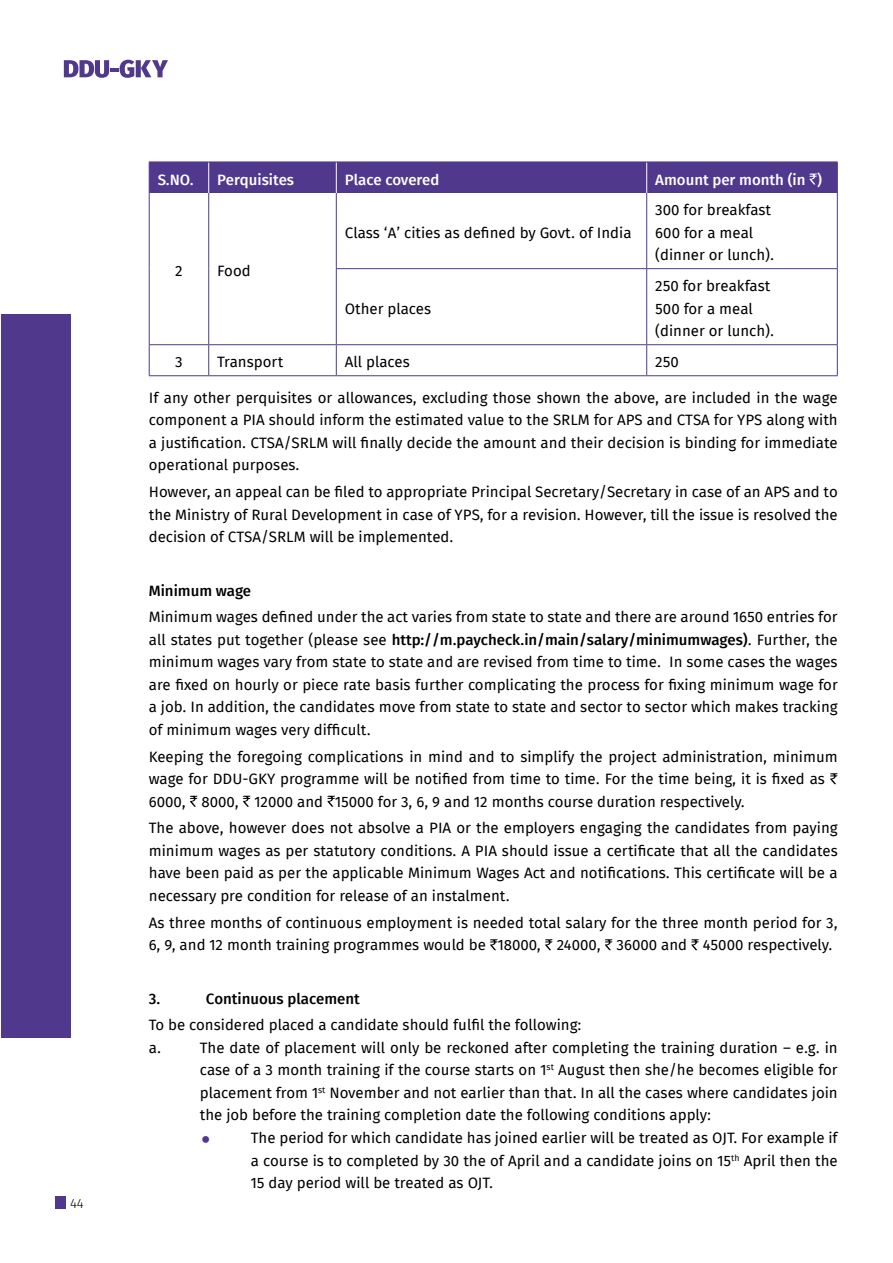
<style>
.page{position:relative;width:893px;height:1263px;background:#fff}
.page>*{position:absolute;margin:0;border:0;box-sizing:border-box;transform-origin:0 0}
.t1{font:15px/22.5px "Fira Sans";color:#000;text-align:justify}
.t2{font:500 15px "Fira Sans";color:#fff}
.t3{font:500 15px "Fira Sans";color:#000}
.t4{font:300 13.5px "Fira Sans";color:#000}
.s1{font-weight:500}
</style>
<div class="page">
<div style="left:1px;top:314px;width:69px;height:724px;background:#50388c"></div>
<div style="left:55px;top:1196px;width:11px;height:13px;background:#50388c"></div>
<svg style="left:64px;top:60px;width:104px;height:18px"></svg>
<svg style="left:150px;top:193px;width:687px;height:182px"></svg>
<hr style="left:149px;top:193px;width:1px;height:76px;background:#50388c">
<hr style="left:208px;top:193px;width:1px;height:76px;background:#50388c">
<hr style="left:336px;top:193px;width:1px;height:75px;background:#50388c">
<hr style="left:646px;top:193px;width:1px;height:75px;background:#50388c">
<hr style="left:837px;top:193px;width:1px;height:75px;background:#50388c">
<hr style="left:149px;top:269px;width:1px;height:75px;background:#50388c">
<hr style="left:208px;top:269px;width:1px;height:75px;background:#50388c">
<hr style="left:336px;top:268px;width:311px;height:1px;background:#50388c">
<hr style="left:336px;top:269px;width:1px;height:75px;background:#50388c">
<hr style="left:647px;top:268px;width:191px;height:1px;background:#50388c">
<hr style="left:646px;top:269px;width:1px;height:75px;background:#50388c">
<hr style="left:837px;top:269px;width:1px;height:75px;background:#50388c">
<hr style="left:149px;top:344px;width:60px;height:1px;background:#50388c">
<hr style="left:149px;top:345px;width:1px;height:30px;background:#50388c">
<hr style="left:209px;top:344px;width:127px;height:1px;background:#50388c">
<hr style="left:208px;top:345px;width:1px;height:30px;background:#50388c">
<hr style="left:336px;top:344px;width:311px;height:1px;background:#50388c">
<hr style="left:336px;top:345px;width:1px;height:30px;background:#50388c">
<hr style="left:647px;top:344px;width:191px;height:1px;background:#50388c">
<hr style="left:646px;top:345px;width:1px;height:30px;background:#50388c">
<hr style="left:837px;top:345px;width:1px;height:30px;background:#50388c">
<hr style="left:149px;top:375px;width:60px;height:1px;background:#50388c">
<hr style="left:209px;top:375px;width:127px;height:1px;background:#50388c">
<hr style="left:336px;top:375px;width:311px;height:1px;background:#50388c">
<hr style="left:647px;top:375px;width:191px;height:1px;background:#50388c">
<hr style="left:837px;top:162px;width:1px;height:31px;background:#50388c">
<div style="left:149px;top:162px;width:688px;height:31px;background:#50388c"></div>
<svg style="left:830px;top:773px;width:8px;height:11px"></svg>
<svg style="left:190px;top:796px;width:8px;height:11px"></svg>
<svg style="left:243px;top:796px;width:8px;height:11px"></svg>
<svg style="left:327px;top:796px;width:8px;height:11px"></svg>
<svg style="left:490px;top:939px;width:8px;height:11px"></svg>
<svg style="left:545px;top:939px;width:8px;height:11px"></svg>
<svg style="left:605px;top:939px;width:7px;height:11px"></svg>
<svg style="left:691px;top:939px;width:8px;height:11px"></svg>
<p class="t4" style="left:70px;top:1193px;width:15px">44</p>
<p class="t2" style="left:158px;top:169px;width:37px">S.NO.</p>
<p class="t2" style="left:217px;top:169px;width:78px">Perquisites</p>
<p class="t2" style="left:345px;top:169px;width:96px">Place covered</p>
<p class="t2" style="left:655px;top:169px;width:168px">Amount per month (in )</p>
<p class="t1" style="left:175px;top:260px;width:9px">2</p>
<p class="t1" style="left:217px;top:260px;width:35px">Food</p>
<p class="t1" style="left:345px;top:222px;width:288px">Class ‘A’ cities as defined by Govt. of India</p>
<p class="t1" style="left:345px;top:298px;width:88px">Other places</p>
<p class="t1" style="left:655px;top:200px;width:120px;text-align:left">300 for breakfast<br>600 for a meal (dinner or lunch).</p>
<p class="t1" style="left:655px;top:276px;width:120px;text-align:left">250 for breakfast<br>500 for a meal (dinner or lunch).</p>
<p class="t1" style="left:175px;top:352px;width:9px">3</p>
<p class="t1" style="left:217px;top:352px;width:67px">Transport</p>
<p class="t1" style="left:345px;top:352px;width:67px">All places</p>
<p class="t1" style="left:655px;top:352px;width:25px">250</p>
<p class="t1" style="left:149px;top:387px;width:690px">If any other perquisites or allowances, excluding those shown the above, are included in the wage component a PIA should inform the estimated value to the SRLM for APS and CTSA for YPS along with a justification. CTSA/SRLM will finally decide the amount and their decision is binding for immediate operational purposes.</p>
<p class="t1" style="left:149px;top:482px;width:690px">However, an appeal can be filed to appropriate Principal Secretary/Secretary in case of an APS and to the Ministry of Rural Development in case of YPS, for a revision. However, till the issue is resolved the decision of CTSA/SRLM will be implemented.</p>
<p class="t3" style="left:149px;top:580px;width:104px">Minimum wage</p>
<p class="t1" style="left:149px;top:607px;width:690px">Minimum wages defined under the act varies from state to state and there are around 1650 entries for all states put together (please see <span class="s1">http://m.paycheck.in/main/salary/minimumwages)</span>. Further, the minimum wages vary from state to state and are revised from time to time. In some cases the wages are fixed on hourly or piece rate basis further complicating the process for fixing minimum wage for a job. In addition, the candidates move from state to state and sector to sector which makes tracking of minimum wages very difficult.</p>
<p class="t1" style="left:149px;top:746px;width:690px;text-align:left">Keeping the foregoing complications in mind and to simplify the project administration, minimum wage for DDU-GKY programme will be notified from time to time. For the time being, it is fixed as<br>6000, 8000, 12000 and 15000 for 3, 6, 9 and 12 months course duration respectively.</p>
<p class="t1" style="left:149px;top:818px;width:690px">The above, however does not absolve a PIA or the employers engaging the candidates from paying minimum wages as per statutory conditions. A PIA should issue a certificate that all the candidates have been paid as per the applicable Minimum Wages Act and notifications. This certificate will be a necessary pre condition for release of an instalment.</p>
<p class="t1" style="left:149px;top:912px;width:690px">As three months of continuous employment is needed total salary for the three month period for 3,<br>6, 9, and 12 month training programmes would be 18000, 24000, 36000 and 45000 respectively.</p>
<p class="t3" style="left:149px;top:988px;width:13px">3.</p>
<p class="t3" style="left:206px;top:988px;width:156px">Continuous placement</p>
<p class="t1" style="left:149px;top:1015px;width:434px">To be considered placed a candidate should fulfil the following: a.</p>
<p class="t1" style="left:200px;top:1037px;width:639px">The date of placement will only be reckoned after completing the training duration – e.g. in case of a 3 month training if the course starts on 1<sup>st</sup> August then she/he becomes eligible for placement from 1<sup>st</sup> November and not earlier than that. In all the cases where candidates join the job before the training completion date the following conditions apply:</p>
<p class="t1" style="left:251px;top:1127px;width:588px">The period for which candidate has joined earlier will be treated as OJT. For example if a course is to completed by 30 the of April and a candidate joins on 15<sup>th</sup> April then the 15 day period will be treated as OJT.</p>
</div>
